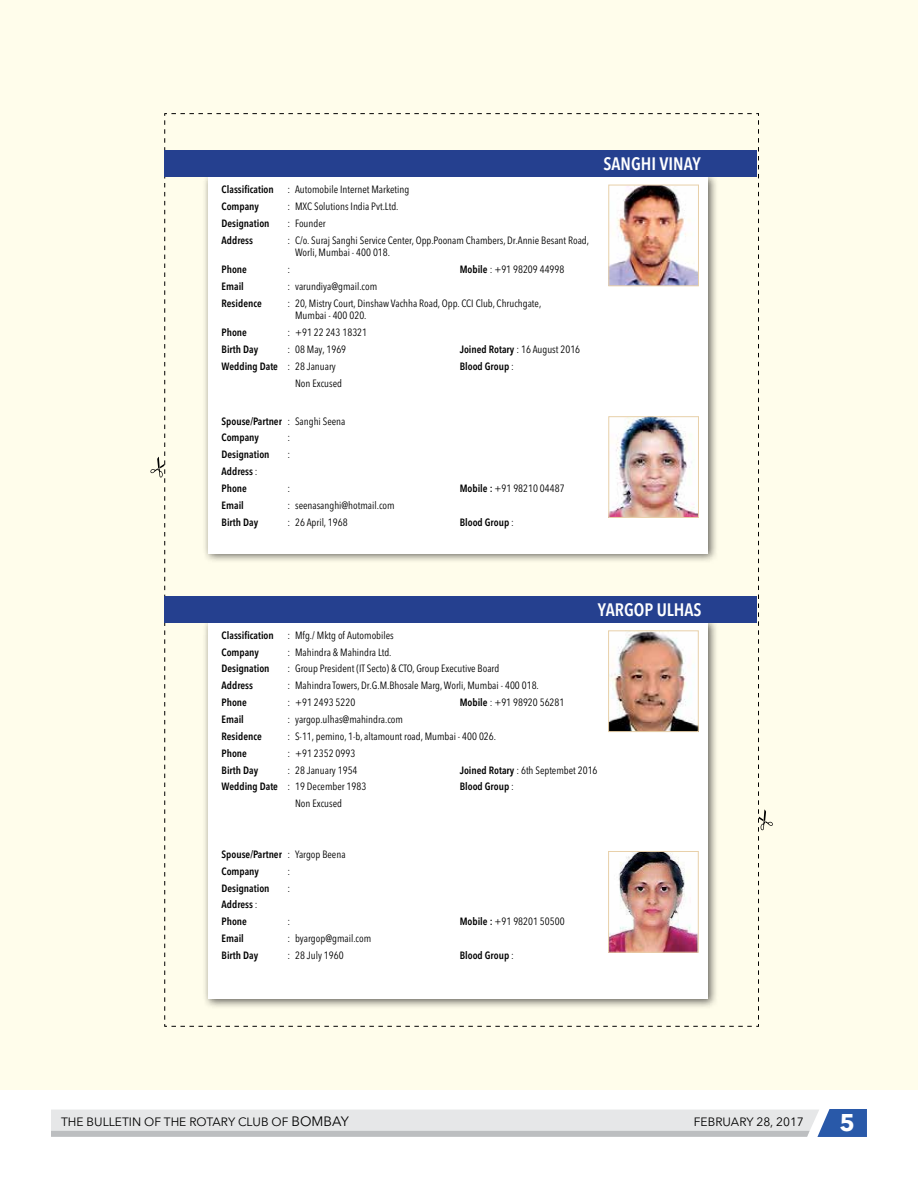
<style>
.page{position:relative;width:918px;height:1188px;background:#fff}
.page>*{position:absolute;margin:0;border:0;box-sizing:border-box;transform-origin:0 0}
.t1{font:700 24px "Avenir Next LT Pro";color:#fff}
.t2{font:600 condensed 17.85px "Avenir Next LT Pro";color:#fff}
.t3{font:12px "Avenir Next LT Pro";color:#000}
.t4{font:condensed 10.5px/12.6px "Avenir Next LT Pro";color:#000}
.t5{font:600 condensed 10.5px/16.8px "Avenir Next LT Pro";color:#000}
.s1{font-weight:600}
.s2{font-weight:400}
.s3{font-size:13.5px}
</style>
<div class="page">
<svg style="left:51px;top:1109px;width:816px;height:28px;background:#d4d8dd"></svg>
<div style="left:0;top:0;width:918px;height:1090px;background:#fffdeb"></div>
<svg style="left:758px;top:120px;width:15px;height:900px"></svg>
<svg style="left:150px;top:120px;width:15px;height:900px"></svg>
<div style="left:202px;top:171px;width:517px;height:392px;background:#000;opacity:.6"></div>
<div style="left:208px;top:177px;width:500px;height:376px;background:#fff"></div>
<div style="left:165px;top:150px;width:592px;height:27px;background:#25408f"></div>
<img style="left:610px;top:187px;width:87px;height:97px">
<div style="left:608px;top:185px;width:91px;height:101px;border:1px solid #e8d0a9"></div>
<img style="left:610px;top:418px;width:87px;height:98px">
<div style="left:608px;top:416px;width:91px;height:102px;border:1px solid #e8d0a9"></div>
<div style="left:202px;top:617px;width:517px;height:392px;background:#000;opacity:.6"></div>
<div style="left:208px;top:623px;width:500px;height:376px;background:#fff"></div>
<div style="left:165px;top:596px;width:592px;height:27px;background:#25408f"></div>
<img style="left:610px;top:632px;width:87px;height:98px">
<div style="left:608px;top:630px;width:91px;height:102px;border:1px solid #e8d0a9"></div>
<img style="left:610px;top:853px;width:87px;height:98px">
<div style="left:608px;top:851px;width:91px;height:102px;border:1px solid #e8d0a9"></div>
<p class="t5" style="left:222px;top:181px;width:54px">Classification</p>
<p class="t4" style="left:288px;top:183px;width:123px">: Automobile Internet Marketing</p>
<p class="t5" style="left:222px;top:198px;width:39px">Company</p>
<p class="t4" style="left:288px;top:200px;width:112px">: MXC Solutions India Pvt.Ltd.</p>
<p class="t5" style="left:222px;top:215px;width:50px">Designation</p>
<p class="t4" style="left:288px;top:217px;width:40px">: Founder</p>
<p class="t5" style="left:222px;top:231px;width:33px">Address</p>
<p class="t4" style="left:295px;top:234px;width:296px;text-indent:-7px">: C/o. Suraj Sanghi Service Center, Opp.Poonam Chambers, Dr.Annie Besant Road,<br>Worli, Mumbai - 400 018.</p>
<p class="t5" style="left:222px;top:261px;width:27px">Phone</p>
<p class="t4" style="left:288px;top:263px;width:4px">:</p>
<p class="t4" style="left:460px;top:263px;width:106px"><span class="s1">Mobile</span> : +91 98209 44998</p>
<p class="t5" style="left:222px;top:278px;width:24px">Email</p>
<p class="t4" style="left:288px;top:280px;width:91px">: varundiya@gmail.com</p>
<p class="t5" style="left:222px;top:295px;width:42px">Residence</p>
<p class="t4" style="left:295px;top:297px;width:248px;text-indent:-7px">: 20, Mistry Court, Dinshaw Vachha Road, Opp. CCI Club, Chruchgate,<br>Mumbai - 400 020.</p>
<p class="t5" style="left:222px;top:324px;width:27px">Phone</p>
<p class="t4" style="left:288px;top:326px;width:81px">: +91 22 243 18321</p>
<p class="t5" style="left:222px;top:341px;width:38px">Birth Day</p>
<p class="t4" style="left:288px;top:343px;width:60px">: 08 May, 1969</p>
<p class="t4" style="left:460px;top:343px;width:122px"><span class="s1">Joined Rotary</span> : 16 August 2016</p>
<p class="t5" style="left:222px;top:358px;width:116px">Wedding Date <span class="s2">: 28 January</span></p>
<p class="t5" style="left:460px;top:358px;width:56px">Blood Group <span class="s2">:</span></p>
<p class="t4" style="left:295px;top:377px;width:49px">Non Excused</p>
<p class="t5" style="left:222px;top:412px;width:125px">Spouse/Partner <span class="s2">: Sanghi Seena<br></span>Company</p>
<p class="t4" style="left:288px;top:431px;width:4px">:</p>
<p class="t5" style="left:222px;top:446px;width:50px">Designation</p>
<p class="t4" style="left:288px;top:448px;width:4px">:</p>
<p class="t5" style="left:222px;top:463px;width:37px">Address <span class="s2">:<br></span>Phone</p>
<p class="t4" style="left:288px;top:482px;width:4px">:</p>
<p class="t4" style="left:460px;top:482px;width:106px"><span class="s1">Mobile :</span> +91 98210 04487</p>
<p class="t5" style="left:222px;top:497px;width:24px">Email</p>
<p class="t4" style="left:288px;top:499px;width:109px">: seenasanghi@hotmail.com</p>
<p class="t5" style="left:222px;top:513px;width:38px">Birth Day</p>
<p class="t4" style="left:288px;top:516px;width:62px">: 26 April, 1968</p>
<p class="t5" style="left:460px;top:513px;width:56px">Blood Group <span class="s2">:</span></p>
<h2 class="t2" style="left:604px;top:153px;width:99px">SANGHI VINAY</h2>
<h2 class="t2" style="left:598px;top:598px;width:105px">YARGOP ULHAS</h2>
<p class="t5" style="left:222px;top:627px;width:54px">Classification</p>
<p class="t4" style="left:288px;top:629px;width:108px">: Mfg./ Mktg of Automobiles</p>
<p class="t5" style="left:222px;top:643px;width:39px">Company</p>
<p class="t4" style="left:288px;top:646px;width:106px">: Mahindra &amp; Mahindra Ltd.</p>
<p class="t5" style="left:222px;top:660px;width:50px">Designation</p>
<p class="t4" style="left:288px;top:662px;width:213px">: Group President (IT Secto) &amp; CTO, Group Executive Board</p>
<p class="t5" style="left:222px;top:677px;width:33px">Address</p>
<p class="t4" style="left:288px;top:679px;width:253px">: Mahindra Towers, Dr.G.M.Bhosale Marg, Worli, Mumbai - 400 018.</p>
<p class="t5" style="left:222px;top:694px;width:27px">Phone</p>
<p class="t4" style="left:288px;top:696px;width:69px">: +91 2493 5220</p>
<p class="t4" style="left:460px;top:696px;width:106px"><span class="s1">Mobile</span> : +91 98920 56281</p>
<p class="t5" style="left:222px;top:711px;width:24px">Email</p>
<p class="t4" style="left:288px;top:713px;width:117px">: yargop.ulhas@mahindra.com</p>
<p class="t5" style="left:222px;top:728px;width:42px">Residence</p>
<p class="t4" style="left:288px;top:730px;width:210px">: S-11, pemino, 1-b, altamount road, Mumbai - 400 026.</p>
<p class="t5" style="left:222px;top:745px;width:27px">Phone</p>
<p class="t4" style="left:288px;top:747px;width:69px">: +91 2352 0993</p>
<p class="t5" style="left:222px;top:761px;width:38px">Birth Day</p>
<p class="t4" style="left:288px;top:764px;width:71px">: 28 January 1954</p>
<p class="t4" style="left:460px;top:764px;width:139px"><span class="s1">Joined Rotary</span> : 6th Septembet 2016</p>
<p class="t4" style="left:222px;top:780px;width:146px"><span class="s1">Wedding Date</span> : 19 December 1983</p>
<p class="t5" style="left:460px;top:778px;width:56px">Blood Group <span class="s2">:</span></p>
<p class="t4" style="left:295px;top:797px;width:49px">Non Excused</p>
<p class="t5" style="left:222px;top:846px;width:125px">Spouse/Partner <span class="s2">: Yargop Beena<br></span>Company</p>
<p class="t4" style="left:288px;top:865px;width:4px">:</p>
<p class="t5" style="left:222px;top:879px;width:50px">Designation</p>
<p class="t4" style="left:288px;top:882px;width:4px">:</p>
<p class="t5" style="left:222px;top:896px;width:37px">Address <span class="s2">:<br></span>Phone</p>
<p class="t4" style="left:288px;top:915px;width:4px">:</p>
<p class="t4" style="left:460px;top:915px;width:106px"><span class="s1">Mobile :</span> +91 98201 50500</p>
<p class="t5" style="left:222px;top:930px;width:24px">Email</p>
<p class="t4" style="left:288px;top:932px;width:85px">: byargop@gmail.com</p>
<p class="t5" style="left:222px;top:947px;width:38px">Birth Day</p>
<p class="t4" style="left:288px;top:949px;width:58px">: 28 July 1960</p>
<p class="t5" style="left:460px;top:947px;width:56px">Blood Group <span class="s2">:</span></p>
<p class="t3" style="left:61px;top:1115px;width:289px">THE BULLETIN OF THE ROTARY CLUB OF <span class="s3">BOMBAY</span></p>
<p class="t3" style="left:694px;top:1115px;width:112px">FEBRUARY 28, 2017</p>
<h1 class="t1" style="left:839px;top:1108px;width:17px">5</h1>
</div>
